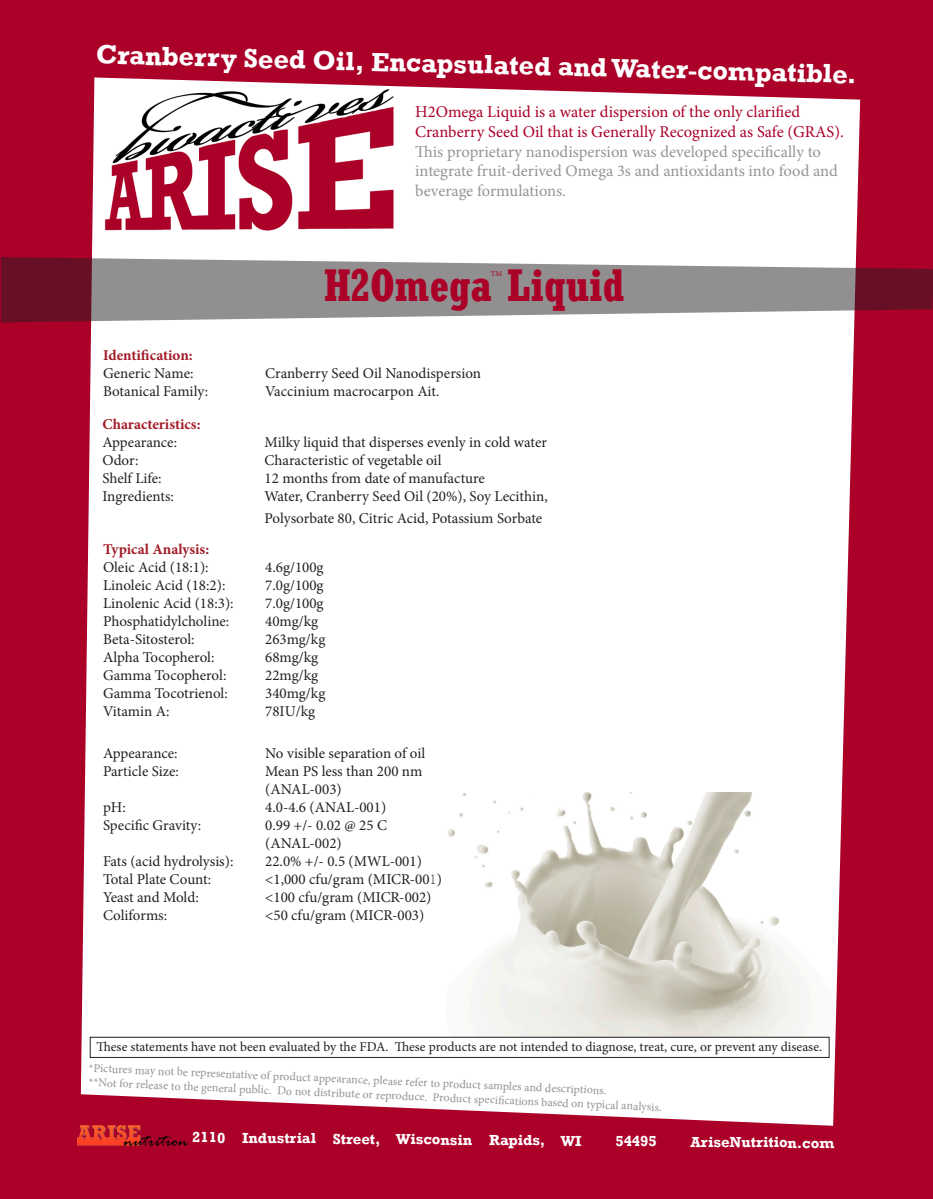
<style>
.page{position:relative;width:933px;height:1199px;background:#fff}
.page>*{position:absolute;margin:0;border:0;box-sizing:border-box;transform-origin:0 0}
.t1{font:700 condensed 45px "Rockwell";color:#ab0128}
.t2{font:700 27px "Rockwell";color:#fff}
.t3{font:16.5px/19.8px "Minion Pro";color:#939598}
.t4{font:16.5px "Minion Pro";color:#ab0128}
.t5{font:15px/18px "Minion Pro";color:#231f20}
.t6{font:700 15px "Rockwell";color:#fff}
.t7{font:700 15px "Minion Pro";color:#a21a27}
.t8{font:13.5px "Minion Pro";color:#231f20}
.t9{font:12px "Minion Pro";color:#939598}
.t10{font:7.5px "Minion Pro";color:#ab0128}
.s1{color:#ab0128}
</style>
<div class="page">
<div style="left:0;top:0;width:931px;height:1199px;background:#ab0128"></div>
<div style="left:81px;top:77px;width:778px;height:1049px;background:#fff"></div>
<img style="left:102px;top:90px;width:294px;height:140px">
<img style="left:433px;top:792px;width:407px;height:245px">
<svg style="left:1px;top:257px;width:931px;height:65px;background:#9c888d"></svg>
<img style="left:78px;top:1125px;width:109px;height:21px">
<div style="left:90px;top:1037px;width:738px;height:20px;border:1px solid #231f20"></div>
<p class="t2" style="left:97px;top:34px;width:762px;rotate:2deg">Cranberry Seed Oil, Encapsulated and Water-compatible.</p>
<p class="t4" style="left:415px;top:101px;width:386px">H2Omega Liquid is a water dispersion of the only clarified</p>
<p class="t3" style="left:415px;top:122px;width:430px"><span class="s1">Cranberry Seed Oil that is Generally Recognized as Safe (GRAS).<br></span>This proprietary nanodispersion was developed specifically to integrate fruit-derived Omega 3s and antioxidants into food and beverage formulations.</p>
<p class="t1" style="left:324px;top:259px;width:302px">H2Omega Liquid</p>
<p class="t10" style="left:490px;top:269px;width:13px">TM</p>
<p class="t7" style="left:103px;top:345px;width:91px">Identification:</p>
<p class="t5" style="left:103px;top:365px;width:92px">Generic Name:</p>
<p class="t5" style="left:265px;top:365px;width:217px">Cranberry Seed Oil Nanodispersion</p>
<p class="t5" style="left:103px;top:383px;width:107px">Botanical Family:</p>
<p class="t5" style="left:265px;top:383px;width:176px">Vaccinium macrocarpon Ait.</p>
<p class="t7" style="left:102px;top:414px;width:100px">Characteristics:</p>
<p class="t5" style="left:102px;top:433px;width:76px">Appearance:</p>
<p class="t5" style="left:264px;top:433px;width:284px">Milky liquid that disperses evenly in cold water</p>
<p class="t5" style="left:102px;top:451px;width:38px">Odor:</p>
<p class="t5" style="left:264px;top:451px;width:178px">Characteristic of vegetable oil</p>
<p class="t5" style="left:102px;top:469px;width:61px">Shelf Life:</p>
<p class="t5" style="left:264px;top:469px;width:222px">12 months from date of manufacture</p>
<p class="t5" style="left:102px;top:487px;width:73px">Ingredients:</p>
<p class="t5" style="left:264px;top:487px;width:284px">Water, Cranberry Seed Oil (20%), Soy Lecithin,</p>
<p class="t5" style="left:264px;top:509px;width:279px">Polysorbate 80, Citric Acid, Potassium Sorbate</p>
<p class="t7" style="left:103px;top:539px;width:108px">Typical Analysis:</p>
<p class="t5" style="left:103px;top:558px;width:107px">Oleic Acid (18:1):</p>
<p class="t5" style="left:265px;top:558px;width:60px">4.6g/100g</p>
<p class="t5" style="left:103px;top:576px;width:124px">Linoleic Acid (18:2):</p>
<p class="t5" style="left:265px;top:576px;width:60px">7.0g/100g</p>
<p class="t5" style="left:103px;top:594px;width:132px">Linolenic Acid (18:3):</p>
<p class="t5" style="left:265px;top:594px;width:60px">7.0g/100g</p>
<p class="t5" style="left:103px;top:612px;width:128px">Phosphatidylcholine:</p>
<p class="t5" style="left:265px;top:612px;width:55px">40mg/kg</p>
<p class="t5" style="left:103px;top:630px;width:93px">Beta-Sitosterol:</p>
<p class="t5" style="left:265px;top:630px;width:62px">263mg/kg</p>
<p class="t5" style="left:103px;top:648px;width:113px">Alpha Tocopherol:</p>
<p class="t5" style="left:265px;top:648px;width:55px">68mg/kg</p>
<p class="t5" style="left:103px;top:666px;width:125px">Gamma Tocopherol:</p>
<p class="t5" style="left:265px;top:666px;width:55px">22mg/kg</p>
<p class="t5" style="left:103px;top:684px;width:126px">Gamma Tocotrienol:</p>
<p class="t5" style="left:265px;top:684px;width:62px">340mg/kg</p>
<p class="t5" style="left:103px;top:702px;width:68px">Vitamin A:</p>
<p class="t5" style="left:265px;top:702px;width:51px">78IU/kg</p>
<p class="t5" style="left:103px;top:744px;width:76px">Appearance:</p>
<p class="t5" style="left:265px;top:744px;width:162px">No visible separation of oil</p>
<p class="t5" style="left:103px;top:762px;width:77px">Particle Size:</p>
<p class="t5" style="left:265px;top:762px;width:159px">Mean PS less than 200 nm (ANAL-003)</p>
<p class="t5" style="left:103px;top:798px;width:24px">pH:</p>
<p class="t5" style="left:265px;top:798px;width:122px">4.0-4.6 (ANAL-001)</p>
<p class="t5" style="left:103px;top:816px;width:100px">Specific Gravity:</p>
<p class="t5" style="left:265px;top:816px;width:123px">0.99 +/- 0.02 @ 25 C</p>
<p class="t5" style="left:265px;top:834px;width:78px">(ANAL-002)</p>
<p class="t5" style="left:103px;top:852px;width:132px">Fats (acid hydrolysis):</p>
<p class="t5" style="left:265px;top:852px;width:158px">22.0% +/- 0.5 (MWL-001)</p>
<p class="t5" style="left:103px;top:870px;width:110px">Total Plate Count:</p>
<p class="t5" style="left:265px;top:870px;width:178px">&lt;1,000 cfu/gram (MICR-001)</p>
<p class="t5" style="left:103px;top:888px;width:97px">Yeast and Mold:</p>
<p class="t5" style="left:265px;top:888px;width:168px">&lt;100 cfu/gram (MICR-002)</p>
<p class="t5" style="left:103px;top:906px;width:66px">Coliforms:</p>
<p class="t5" style="left:265px;top:906px;width:160px">&lt;50 cfu/gram (MICR-003)</p>
<p class="t8" style="left:96px;top:1038px;width:726px">These statements have not been evaluated by the FDA. These products are not intended to diagnose, treat, cure, or prevent any disease.</p>
<p class="t9" style="left:89px;top:1057px;width:519px;rotate:3deg">*Pictures may not be representative of product appearance, please refer to product samples and descriptions.</p>
<p class="t9" style="left:89px;top:1071px;width:574px;rotate:3deg">**Not for release to the general public. Do not distribute or reproduce. Product specifi cations based on typical analysis.</p>
<p class="t6" style="left:192px;top:1126px;width:391px;rotate:1deg">2110 Industrial Street, Wisconsin Rapids, WI</p>
<p class="t6" style="left:615px;top:1132px;width:43px;rotate:1deg">54495</p>
<p class="t6" style="left:690px;top:1132px;width:145px;rotate:1deg">AriseNutrition.com</p>
</div>
